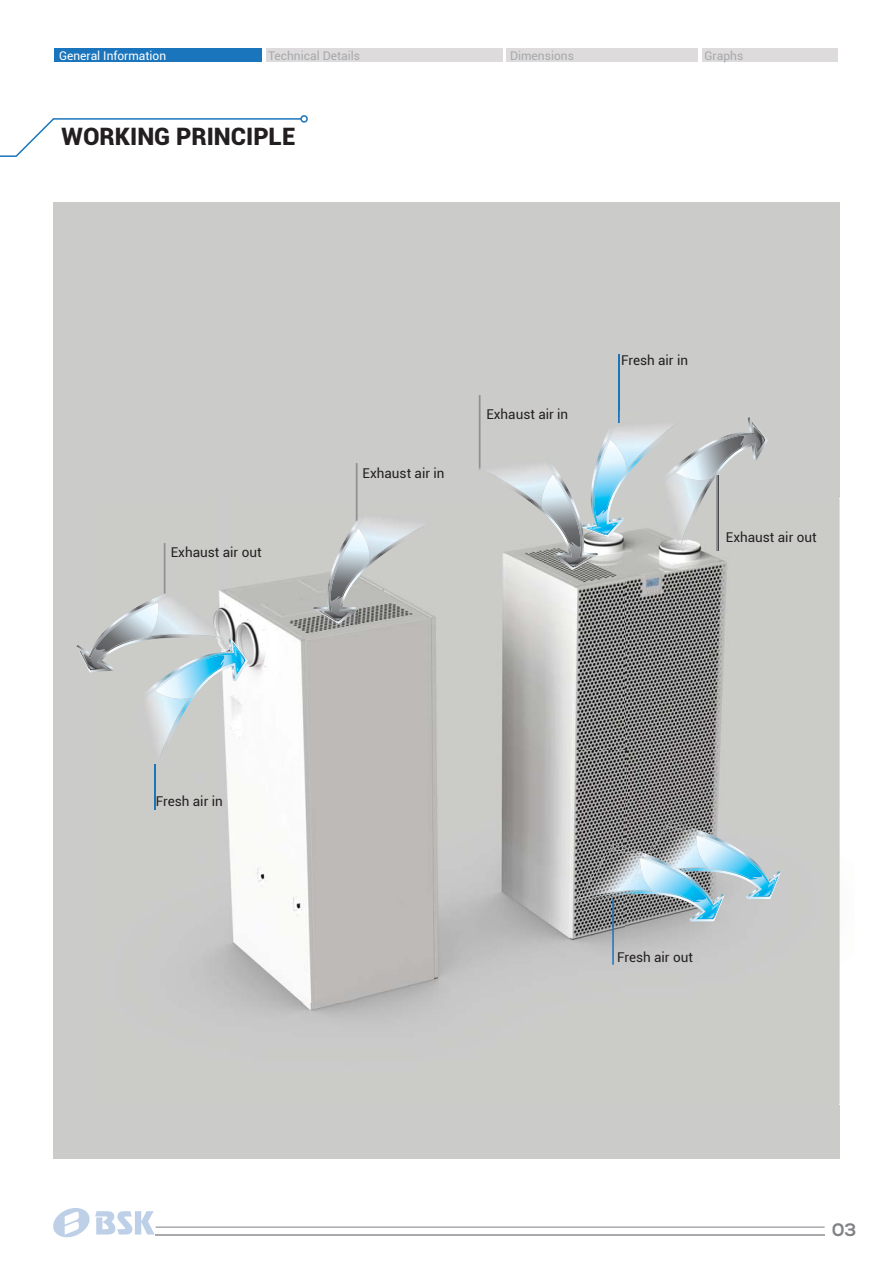
<style>
.page{position:relative;width:893px;height:1263px;background:#fff}
.page>*{position:absolute;margin:0;border:0;box-sizing:border-box;transform-origin:0 0}
.t1{font:900 24px "Roboto";color:#231f20}
.t2{font:700 18px "Nexa";color:#808285}
.t3{font:13.5px "Roboto";color:#231f20}
.t4{font:12px "Roboto";color:#a7a9ac}
.t5{font:12px "Roboto";color:#fff}
</style>
<div class="page">
<div style="left:702px;top:49px;width:136px;height:13px;background:#dddbdc"></div>
<div style="left:507px;top:49px;width:191px;height:13px;background:#dddbdc"></div>
<div style="left:266px;top:49px;width:237px;height:13px;background:#dddbdc"></div>
<div style="left:55px;top:49px;width:207px;height:13px;background:#1b75bc"></div>
<hr style="left:156px;top:1226px;width:669px;height:2px;background:#a7a9ac">
<hr style="left:156px;top:1234px;width:669px;height:1px;background:#a7a9ac">
<div style="left:53px;top:202px;width:787px;height:956px;background:#cbcbca"></div>
<svg style="left:0;top:118px;width:300px;height:39px"></svg>
<div style="left:300px;top:115px;width:8px;height:8px;border:2px solid #1b75bc;border-radius:50%"></div>
<img style="left:154px;top:499px;width:686px;height:605px">
<hr style="left:717px;top:476px;width:1px;height:74px;background:#86888b">
<hr style="left:618px;top:355px;width:2px;height:68px;background:#1b75bc">
<hr style="left:154px;top:764px;width:1px;height:45px;background:#1b75bc">
<hr style="left:612px;top:899px;width:2px;height:66px;background:#1b75bc">
<img style="left:604px;top:429px;width:26px;height:46px">
<svg style="left:619px;top:411px;width:1px;height:12px"></svg>
<img style="left:627px;top:428px;width:23px;height:43px">
<img style="left:645px;top:427px;width:8px;height:23px">
<img style="left:667px;top:822px;width:102px;height:4px">
<img style="left:648px;top:828px;width:129px;height:7px">
<img style="left:610px;top:845px;width:23px;height:4px">
<img style="left:575px;top:849px;width:150px;height:73px">
<img style="left:577px;top:850px;width:56px;height:60px">
<img style="left:610px;top:849px;width:23px;height:1px">
<img style="left:579px;top:850px;width:54px;height:57px">
<img style="left:631px;top:866px;width:2px;height:15px">
<img style="left:579px;top:898px;width:22px;height:1px">
<img style="left:578px;top:890px;width:55px;height:8px">
<img style="left:579px;top:891px;width:45px;height:7px">
<svg style="left:633px;top:835px;width:149px;height:86px"></svg>
<img style="left:652px;top:890px;width:44px;height:12px">
<img style="left:155px;top:637px;width:93px;height:133px">
<img style="left:155px;top:764px;width:64px;height:3px">
<img style="left:234px;top:699px;width:11px;height:14px">
<img style="left:147px;top:699px;width:87px;height:65px">
<img style="left:157px;top:699px;width:33px;height:66px">
<img style="left:157px;top:722px;width:18px;height:42px">
<img style="left:154px;top:587px;width:32px;height:4px">
<svg style="left:164px;top:543px;width:2px;height:48px"></svg>
<img style="left:145px;top:592px;width:78px;height:11px">
<svg style="left:81px;top:603px;width:165px;height:96px"></svg>
<img style="left:106px;top:636px;width:43px;height:16px">
<svg style="left:356px;top:463px;width:1px;height:40px"></svg>
<img style="left:314px;top:503px;width:124px;height:121px">
<img style="left:378px;top:503px;width:57px;height:106px">
<img style="left:318px;top:503px;width:60px;height:118px">
<img style="left:330px;top:504px;width:101px;height:105px">
<svg style="left:313px;top:528px;width:57px;height:94px"></svg>
<img style="left:369px;top:533px;width:42px;height:29px">
<img style="left:391px;top:522px;width:41px;height:23px">
<img style="left:342px;top:561px;width:27px;height:36px">
<img style="left:526px;top:568px;width:71px;height:2px">
<img style="left:478px;top:449px;width:1px;height:19px">
<img style="left:515px;top:491px;width:5px;height:4px">
<svg style="left:520px;top:440px;width:107px;height:128px"></svg>
<img style="left:487px;top:470px;width:33px;height:21px">
<svg style="left:479px;top:395px;width:2px;height:75px"></svg>
<img style="left:542px;top:507px;width:28px;height:36px">
<img style="left:656px;top:499px;width:47px;height:53px">
<img style="left:656px;top:499px;width:44px;height:50px">
<img style="left:654px;top:421px;width:99px;height:75px">
<img style="left:654px;top:473px;width:45px;height:26px">
<img style="left:656px;top:499px;width:43px;height:47px">
<img style="left:699px;top:480px;width:12px;height:19px">
<img style="left:688px;top:499px;width:11px;height:26px">
<img style="left:680px;top:503px;width:16px;height:43px">
<svg style="left:676px;top:423px;width:89px;height:57px"></svg>
<img style="left:710px;top:447px;width:32px;height:32px">
<svg style="left:53px;top:1208px;width:102px;height:29px"></svg>
<p class="t5" style="left:59px;top:49px;width:109px">General Information</p>
<p class="t4" style="left:268px;top:49px;width:94px">Technical Details</p>
<p class="t4" style="left:510px;top:49px;width:65px">Dimensions</p>
<p class="t4" style="left:704px;top:49px;width:40px">Graphs</p>
<h1 class="t1" style="left:62px;top:123px;width:235px">WORKING PRINCIPLE</h1>
<p class="t3" style="left:171px;top:544px;width:92px">Exhaust air out</p>
<p class="t3" style="left:363px;top:465px;width:83px">Exhaust air in</p>
<p class="t3" style="left:486px;top:406px;width:83px">Exhaust air in</p>
<p class="t3" style="left:621px;top:352px;width:69px">Fresh air in</p>
<p class="t3" style="left:726px;top:530px;width:92px">Exhaust air out</p>
<p class="t3" style="left:156px;top:794px;width:69px">Fresh air in</p>
<p class="t3" style="left:617px;top:949px;width:77px">Fresh air out</p>
<h2 class="t2" style="left:832px;top:1219px;width:26px">03</h2>
</div>
